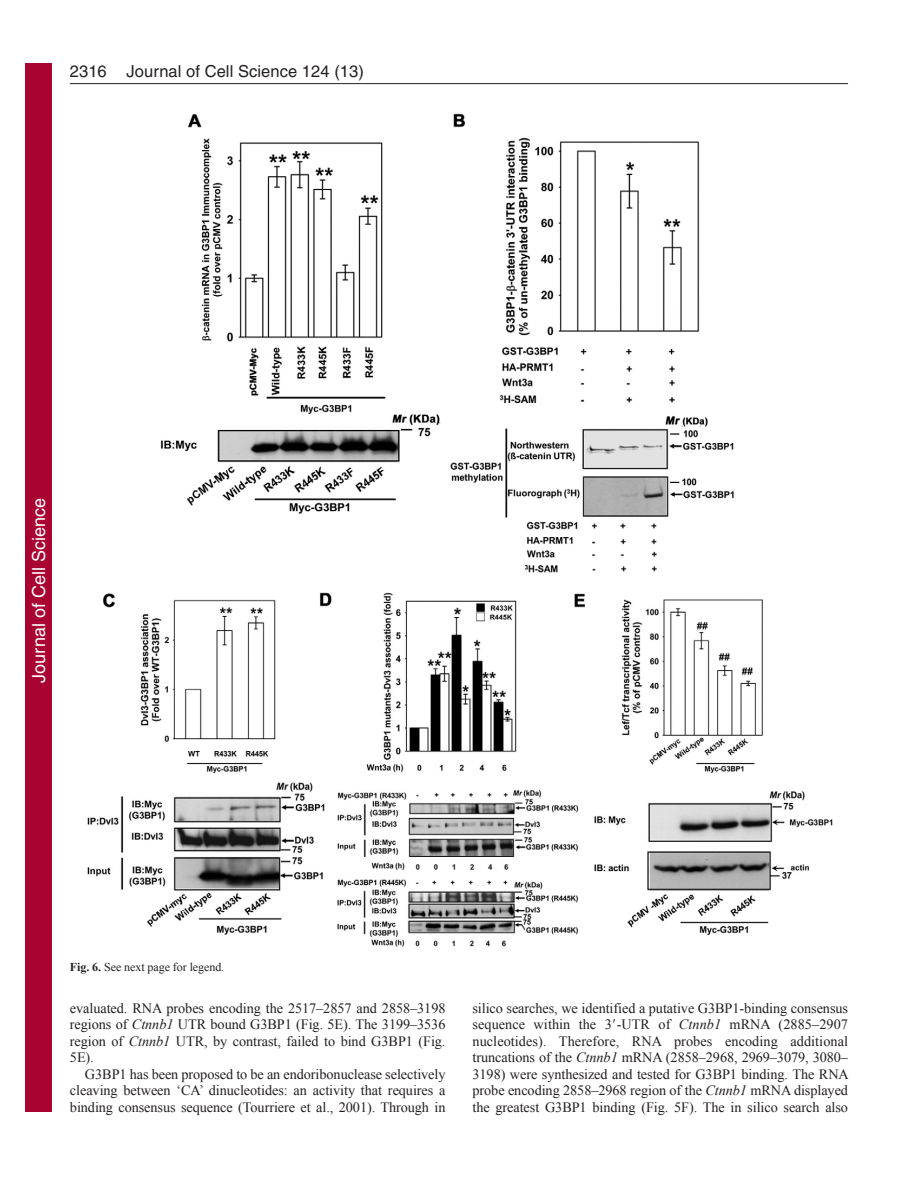
<style>
.page{position:relative;width:918px;height:1188px;background:#fff}
.page>*{position:absolute;margin:0;border:0;box-sizing:border-box;transform-origin:0 0}
.t1{font:18px "Helvetica";color:#fff}
.t2{font:16.5px "Helvetica";letter-spacing:.005em;color:#231f20}
.t3{font:14.25px/16.5px "Times New Roman";letter-spacing:-.005em;color:#231f20;text-align:justify}
.t4{font:12px "Times New Roman";letter-spacing:-.005em;color:#231f20}
.s1{font-weight:700}
.s2{font-style:italic}
.s3{font-family:"Mathematical Pi One"}
</style>
<div class="page">
<hr style="left:70px;top:83px;width:778px;height:1px;background:#231f20">
<img style="left:87px;top:113px;width:746px;height:834px">
<div style="left:26px;top:64px;width:26px;height:1048px;background:#a90332"></div>
<p class="t2" style="left:70px;top:65px;width:295px">2316 Journal of Cell Science 124 (13)</p>
<p class="t1" style="left:28px;top:683px;width:186px;rotate:-90deg">Journal of Cell Science</p>
<p class="t4" style="left:70px;top:961px;width:156px"><span class="s1">Fig. 6.</span> See next page for legend.</p>
<p class="t3" style="left:70px;top:999px;width:377px">evaluated. RNA probes encoding the 2517–2857 and 2858–3198 regions of <span class="s2">Ctnnb1</span> UTR bound G3BP1 (Fig. 5E). The 3199–3536 region of <span class="s2">Ctnnb1</span> UTR, by contrast, failed to bind G3BP1 (Fig.<br>5E).</p>
<p class="t3" style="left:70px;top:1065px;width:377px;text-indent:15px">G3BP1 has been proposed to be an endoribonuclease selectively cleaving between ‘CA’ dinucleotides: an activity that requires a binding consensus sequence (Tourriere et al., 2001). Through in</p>
<p class="t3" style="left:472px;top:999px;width:378px">silico searches, we identified a putative G3BP1-binding consensus sequence within the 3<span class="s3">-</span>-UTR of <span class="s2">Ctnnb1</span> mRNA (2885–2907 nucleotides). Therefore, RNA probes encoding additional truncations of the <span class="s2">Ctnnb1</span> mRNA (2858–2968, 2969–3079, 3080– 3198) were synthesized and tested for G3BP1 binding. The RNA probe encoding 2858–2968 region of the <span class="s2">Ctnnb1</span> mRNA displayed the greatest G3BP1 binding (Fig. 5F). The in silico search also</p>
</div>
